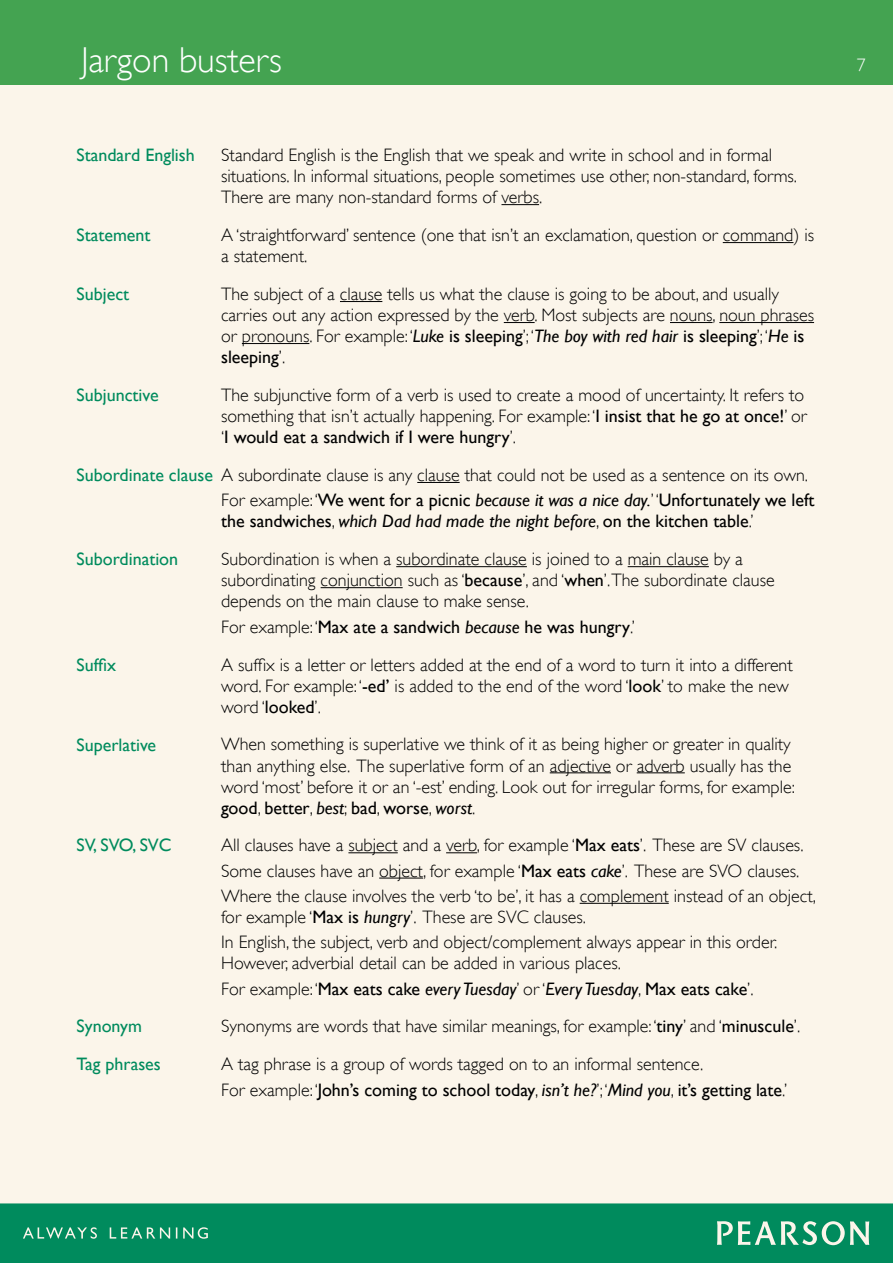
<style>
.page{position:relative;width:893px;height:1263px;background:#fbf5ea}
.page>*{position:absolute;margin:0;border:0;box-sizing:border-box;transform-origin:0 0}
.t1{font:300 36px "Gill Sans";color:#fff}
.t2{font:300 18px/21px "Gill Sans";color:#000}
.t3{font:18px "Gill Sans";color:#000}
.t4{font:18px "Gill Sans";color:#008b5d}
.t5{font:300 18px "Gill Sans";color:#fff}
.s1{font-weight:400;font-style:italic}
.s2{font-weight:400}
.s3{font-weight:400;color:#008b5d}
.s4{font-weight:300}
.s5{font-style:italic}
</style>
<div class="page">
<div style="left:0;top:0;width:893px;height:85px;background:#44a351"></div>
<div style="left:0;top:1203px;width:893px;height:60px;background:#008b5d"></div>
<svg style="left:717px;top:1221px;width:152px;height:24px"></svg>
<svg style="left:23px;top:1227px;width:185px;height:12px"></svg>
<hr style="left:501px;top:204px;width:38px;height:1px;background:#000">
<hr style="left:723px;top:242px;width:70px;height:1px;background:#000">
<hr style="left:340px;top:301px;width:42px;height:1px;background:#000">
<hr style="left:504px;top:322px;width:31px;height:1px;background:#000">
<hr style="left:670px;top:322px;width:43px;height:1px;background:#000">
<hr style="left:719px;top:322px;width:95px;height:1px;background:#000">
<hr style="left:242px;top:343px;width:67px;height:1px;background:#000">
<hr style="left:417px;top:482px;width:43px;height:1px;background:#000">
<hr style="left:396px;top:566px;width:131px;height:1px;background:#000">
<hr style="left:628px;top:566px;width:81px;height:1px;background:#000">
<hr style="left:321px;top:587px;width:82px;height:1px;background:#000">
<hr style="left:550px;top:772px;width:61px;height:1px;background:#000">
<hr style="left:637px;top:772px;width:48px;height:1px;background:#000">
<hr style="left:348px;top:852px;width:50px;height:1px;background:#000">
<hr style="left:446px;top:852px;width:31px;height:1px;background:#000">
<hr style="left:379px;top:878px;width:44px;height:1px;background:#000">
<hr style="left:580px;top:903px;width:89px;height:1px;background:#000">
<h1 class="t1" style="left:81px;top:31px;width:202px">Jargon busters</h1>
<p class="t5" style="left:857px;top:51px;width:10px">7</p>
<p class="t4" style="left:77px;top:145px;width:120px">Standard English</p>
<p class="t2" style="left:221px;top:144px;width:577px">Standard English is the English that we speak and write in school and in formal situations. In informal situations, people sometimes use other, non-standard, forms.<br>There are many non-standard forms of verbs.</p>
<p class="t4" style="left:77px;top:225px;width:76px">Statement</p>
<p class="t2" style="left:221px;top:224px;width:595px">A ‘straightforward’ sentence (one that isn’t an exclamation, question or command) is a statement.</p>
<p class="t4" style="left:77px;top:283px;width:54px">Subject</p>
<p class="t2" style="left:221px;top:283px;width:594px">The subject of a clause tells us what the clause is going to be about, and usually carries out any action expressed by the verb. Most subjects are nouns, noun phrases or pronouns. For example: ‘<span class="s1">Luke</span> <span class="s2">is sleeping</span>’; ‘<span class="s1">The boy with red hair</span> <span class="s2">is sleeping</span>’; ‘<span class="s1">He</span> <span class="s2">is sleeping</span>’.</p>
<p class="t4" style="left:77px;top:384px;width:84px">Subjunctive</p>
<p class="t2" style="left:221px;top:384px;width:587px">The subjunctive form of a verb is used to create a mood of uncertainty. It refers to something that isn’t actually happening. For example: ‘<span class="s2">I insist that he go at once!</span>’ or ‘<span class="s2">I would eat a sandwich if I were hungry</span>’.</p>
<p class="t2" style="left:221px;top:462px;width:595px;line-height:25.2px;text-indent:-145px"><span class="s3">Subordinate clause</span> A subordinate clause is any clause that could not be used as a sentence on its own.<br>For example: ‘<span class="s2">We went for a picnic</span> <span class="s1">because it was a nice day.</span>’ ‘<span class="s2">Unfortunately we left</span></p>
<p class="t3" style="left:221px;top:511px;width:534px">the sandwiches<span class="s4">,</span> <span class="s5">which Dad had made the night before</span><span class="s4">,</span> on the kitchen table<span class="s4">.’</span></p>
<p class="t4" style="left:77px;top:549px;width:103px">Subordination</p>
<p class="t2" style="left:221px;top:548px;width:555px">Subordination is when a subordinate clause is joined to a main clause by a subordinating conjunction such as ‘<span class="s2">because</span>’, and ‘<span class="s2">when</span>’.The subordinate clause depends on the main clause to make sense.</p>
<p class="t3" style="left:221px;top:616px;width:415px"><span class="s4">For example: ‘</span>Max ate a sandwich <span class="s5">because</span> he was hungry<span class="s4">.’</span></p>
<p class="t4" style="left:77px;top:654px;width:41px">Suffix</p>
<p class="t2" style="left:221px;top:653px;width:573px">A suffix is a letter or letters added at the end of a word to turn it into a different word. For example: ‘<span class="s2">-ed’</span> is added to the end of the word ‘<span class="s2">look</span>’ to make the new word ‘<span class="s2">looked</span>’.</p>
<p class="t4" style="left:77px;top:734px;width:81px">Superlative</p>
<p class="t2" style="left:221px;top:733px;width:575px">When something is superlative we think of it as being higher or greater in quality than anything else. The superlative form of an adjective or adverb usually has the word ‘most’ before it or an ‘-est’ ending. Look out for irregular forms, for example: <span class="s2">good</span>, <span class="s2">better</span>, <span class="s1">best</span>; <span class="s2">bad</span>, <span class="s2">worse</span>, <span class="s1">worst</span>.</p>
<p class="t4" style="left:77px;top:835px;width:97px">SV, SVO, SVC</p>
<p class="t2" style="left:221px;top:832px;width:596px;line-height:25.2px">All clauses have a subject and a verb, for example ‘<span class="s2">Max eats</span>’. These are SV clauses.<br>Some clauses have an object, for example ‘<span class="s2">Max eats</span> <span class="s1">cake</span>’. These are SVO clauses.<br>Where the clause involves the verb ‘to be’, it has a complement instead of an object,</p>
<p class="t2" style="left:221px;top:904px;width:558px;line-height:25.2px">for example ‘<span class="s2">Max is</span> <span class="s1">hungry</span>’. These are SVC clauses.<br>In English, the subject, verb and object/complement always appear in this order.</p>
<p class="t2" style="left:221px;top:950px;width:534px;line-height:25.2px">However, adverbial detail can be added in various places.<br>For example: ‘<span class="s2">Max eats cake</span> <span class="s1">every Tuesday</span>’ or ‘<span class="s1">Every Tuesday</span>, <span class="s2">Max eats cake</span>’.</p>
<p class="t4" style="left:77px;top:1016px;width:67px">Synonym</p>
<p class="t2" style="left:221px;top:1015px;width:581px">Synonyms are words that have similar meanings, for example: ‘<span class="s2">tiny</span>’ and ‘<span class="s2">minuscule</span>’.</p>
<p class="t4" style="left:77px;top:1054px;width:86px">Tag phrases</p>
<p class="t2" style="left:221px;top:1051px;width:568px;line-height:25.2px">A tag phrase is a group of words tagged on to an informal sentence.<br>For example: ‘<span class="s2">John’s coming to school today</span>, <span class="s1">isn’t he?</span>’; ‘<span class="s1">Mind you</span>, <span class="s2">it’s getting late</span>.’</p>
</div>
